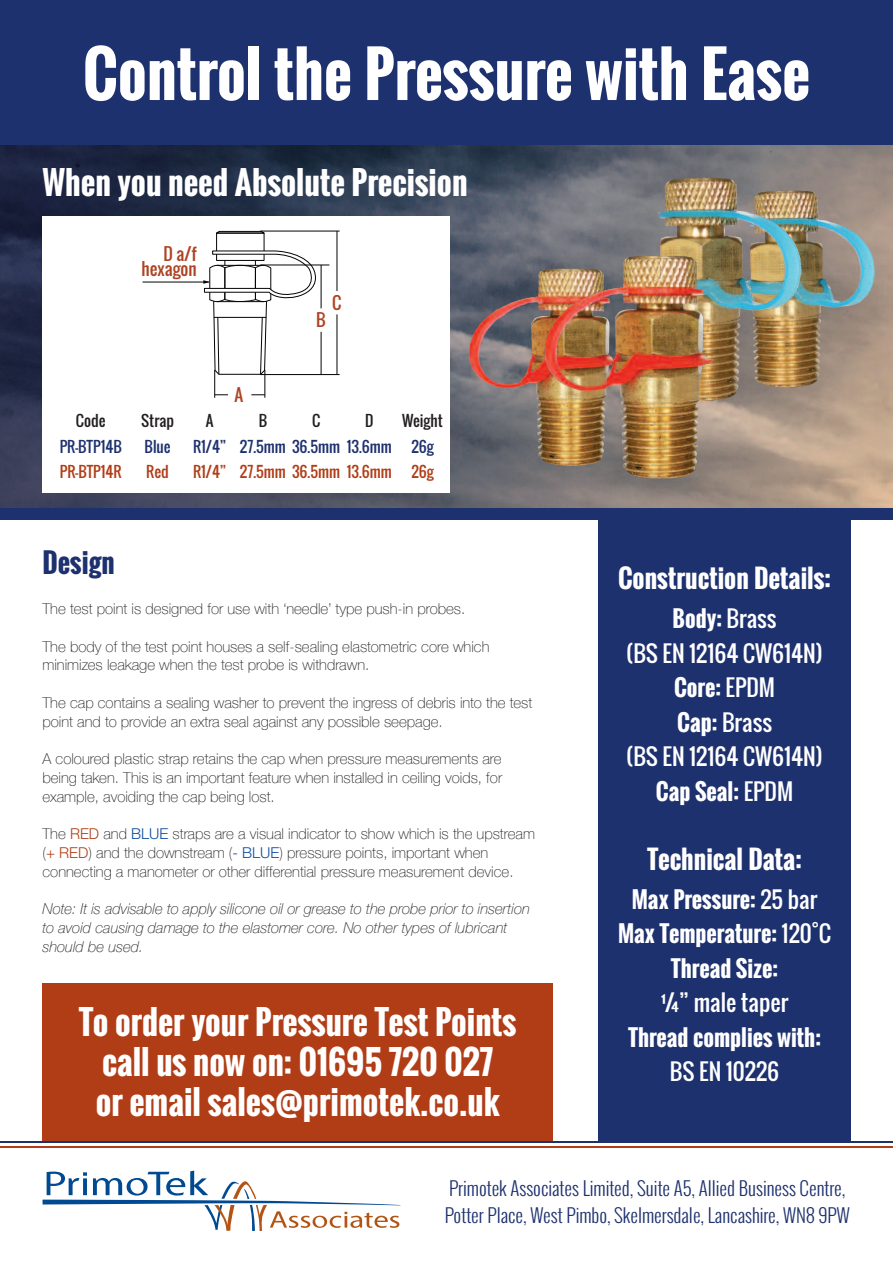
<style>
.page{position:relative;width:893px;height:1263px;background:#fff}
.page>*{position:absolute;margin:0;border:0;box-sizing:border-box;transform-origin:0 0}
.t1{font:700 61.05px "Oswald";color:#fff}
.t2{font:700 33px/40.2px "Oswald";color:#fff;text-align:center}
.t3{font:700 31.8px "Oswald";color:#fff}
.t4{font:700 27px "Oswald";color:#1e316f}
.t5{font:700 25.5px "Oswald";color:#fff}
.t6{font:22.5px/34.5px "Oswald";color:#fff;text-align:center}
.t7{font:700 22.5px/34.5px "Oswald";color:#fff;text-align:center}
.t8{font:300 18.75px/27px "Oswald";color:#1e316f}
.t9{font:17.1px/14.5px "Oswald";color:#ad4424;text-align:right}
.t10{font:100 15px/18.8px "Helvetica Neue";color:#231f20}
.t11{font:italic 100 15px/18.8px "Helvetica Neue";color:#231f20}
.t12{font:15px "Oswald";color:#1e316f}
.t13{font:15px "Oswald";color:#b13d17}
.t14{font:15px "Oswald";color:#231f20}
.s1{font-weight:300;color:#b13d17}
.s2{font-weight:300;color:#0d4da1}
.s3{font-weight:700}
.s4{font-weight:400}
</style>
<div class="page">
<img style="left:0;top:145px;width:893px;height:364px">
<div style="left:0;top:0;width:893px;height:145px;background:#1e316f"></div>
<svg style="left:43px;top:1170px;width:358px;height:61px"></svg>
<div style="left:43px;top:983px;width:510px;height:158px;background:#b13d17"></div>
<div style="left:0;top:509px;width:893px;height:11px;background:#1e316f"></div>
<div style="left:598px;top:519px;width:252px;height:622px;background:#1e316f"></div>
<img style="left:755px;top:220px;width:120px;height:168px">
<img style="left:658px;top:180px;width:97px;height:221px">
<img style="left:740px;top:214px;width:61px;height:96px">
<img style="left:469px;top:268px;width:135px;height:198px">
<img style="left:604px;top:256px;width:95px;height:223px">
<img style="left:649px;top:256px;width:65px;height:145px">
<svg style="left:612px;top:359px;width:7px;height:5px"></svg>
<img style="left:544px;top:291px;width:63px;height:100px">
<div style="left:43px;top:217px;width:407px;height:276px;background:#fff"></div>
<svg style="left:216px;top:231px;width:49px;height:3px"></svg>
<hr style="left:260px;top:231px;width:80px;height:1px;background:#040503">
<hr style="left:260px;top:265px;width:69px;height:1px;background:#040503">
<hr style="left:142px;top:282px;width:67px;height:1px;background:#040503">
<hr style="left:260px;top:374px;width:80px;height:1px;background:#040503">
<hr style="left:337px;top:231px;width:1px;height:144px;background:#040503">
<div style="left:325px;top:291px;width:24px;height:23px;background:#fff;border-radius:50%"></div>
<hr style="left:321px;top:265px;width:1px;height:110px;background:#040503">
<div style="left:310px;top:308px;width:23px;height:24px;background:#fff;border-radius:50%"></div>
<svg style="left:203px;top:250px;width:115px;height:148px"></svg>
<hr style="left:0;top:1141px;width:893px;height:2px;background:#1e316f">
<hr style="left:0;top:1146px;width:893px;height:1px;background:#b13d17">
<h1 class="t1" style="left:83px;top:43px;width:729px">Control the Pressure with Ease</h1>
<h3 class="t3" style="left:43px;top:167px;width:427px">When you need Absolute Precision</h3>
<p class="t9" style="left:142px;top:246px;width:56px">D a/f hexagon</p>
<p class="t9" style="left:235px;top:387px;width:10px">A</p>
<p class="t9" style="left:332px;top:295px;width:11px">C</p>
<p class="t9" style="left:316px;top:313px;width:11px">B</p>
<p class="t14" style="left:76px;top:413px;width:31px">Code</p>
<p class="t14" style="left:141px;top:413px;width:34px">Strap</p>
<p class="t14" style="left:206px;top:413px;width:9px">A</p>
<p class="t14" style="left:259px;top:413px;width:10px">B</p>
<p class="t14" style="left:312px;top:413px;width:10px">C</p>
<p class="t14" style="left:365px;top:413px;width:10px">D</p>
<p class="t14" style="left:402px;top:413px;width:42px">Weight</p>
<p class="t12" style="left:60px;top:439px;width:64px">PR-BTP14B</p>
<p class="t12" style="left:145px;top:439px;width:28px">Blue</p>
<p class="t12" style="left:193px;top:439px;width:200px">R1/4” 27.5mm 36.5mm 13.6mm</p>
<p class="t12" style="left:411px;top:439px;width:24px">26g</p>
<p class="t13" style="left:60px;top:464px;width:63px">PR-BTP14R</p>
<p class="t13" style="left:146px;top:464px;width:24px">Red</p>
<p class="t13" style="left:193px;top:464px;width:200px">R1/4” 27.5mm 36.5mm 13.6mm</p>
<p class="t13" style="left:411px;top:464px;width:24px">26g</p>
<h3 class="t4" style="left:43px;top:549px;width:74px">Design</h3>
<p class="t10" style="left:43px;top:599px;width:424px">The test point is designed for use with ‘needle’ type push-in probes.</p>
<p class="t10" style="left:43px;top:636px;width:448px">The body of the test point houses a self-sealing elastometric core which minimizes leakage when the test probe is withdrawn.</p>
<p class="t10" style="left:43px;top:693px;width:491px">The cap contains a sealing washer to prevent the ingress of debris into the test point and to provide an extra seal against any possible seepage.</p>
<p class="t10" style="left:43px;top:749px;width:461px;text-align:justify">A coloured plastic strap retains the cap when pressure measurements are being taken. This is an important feature when installed in ceiling voids, for example, avoiding the cap being lost.</p>
<p class="t10" style="left:43px;top:824px;width:494px">The <span class="s1">RED</span> and <span class="s2">BLUE</span> straps are a visual indicator to show which is the upstream (<span class="s1">+ RED</span>) and the downstream (<span class="s2">- BLUE</span>) pressure points, important when connecting a manometer or other differential pressure measurement device.</p>
<p class="t11" style="left:43px;top:899px;width:489px">Note: It is advisable to apply silicone oil or grease to the probe prior to insertion to avoid causing damage to the elastomer core. No other types of lubricant should be used.</p>
<h2 class="t2" style="left:79px;top:1004px;width:439px">To order your Pressure Test Points call us now on: 01695 720 027<br>or email sales@primotek.co.uk</h2>
<h3 class="t5" style="left:618px;top:566px;width:215px">Construction Details:</h3>
<h3 class="t6" style="left:626px;top:603px;width:198px"><span class="s3">Body:</span> Brass<br>(BS EN 12164 CW614N)<br><span class="s3">Core:</span> EPDM<br><span class="s3">Cap:</span> Brass<br>(BS EN 12164 CW614N)<br><span class="s3">Cap Seal:</span> EPDM</h3>
<h3 class="t5" style="left:647px;top:846px;width:156px">Technical Data:</h3>
<h3 class="t7" style="left:618px;top:883px;width:214px">Max Pressure: <span class="s4">25 bar<br></span>Max Temperature: <span class="s4">120˚C<br></span>Thread Size:</h3>
<h3 class="t6" style="left:661px;top:987px;width:129px">¼” male taper</h3>
<h3 class="t7" style="left:628px;top:1021px;width:194px">Thread complies with:</h3>
<h3 class="t6" style="left:670px;top:1056px;width:111px">BS EN 10226</h3>
<p class="t8" style="left:445px;top:1176px;width:406px">Primotek Associates Limited, Suite A5, Allied Business Centre,<br>Potter Place, West Pimbo, Skelmersdale, Lancashire, WN8 9PW</p>
</div>
